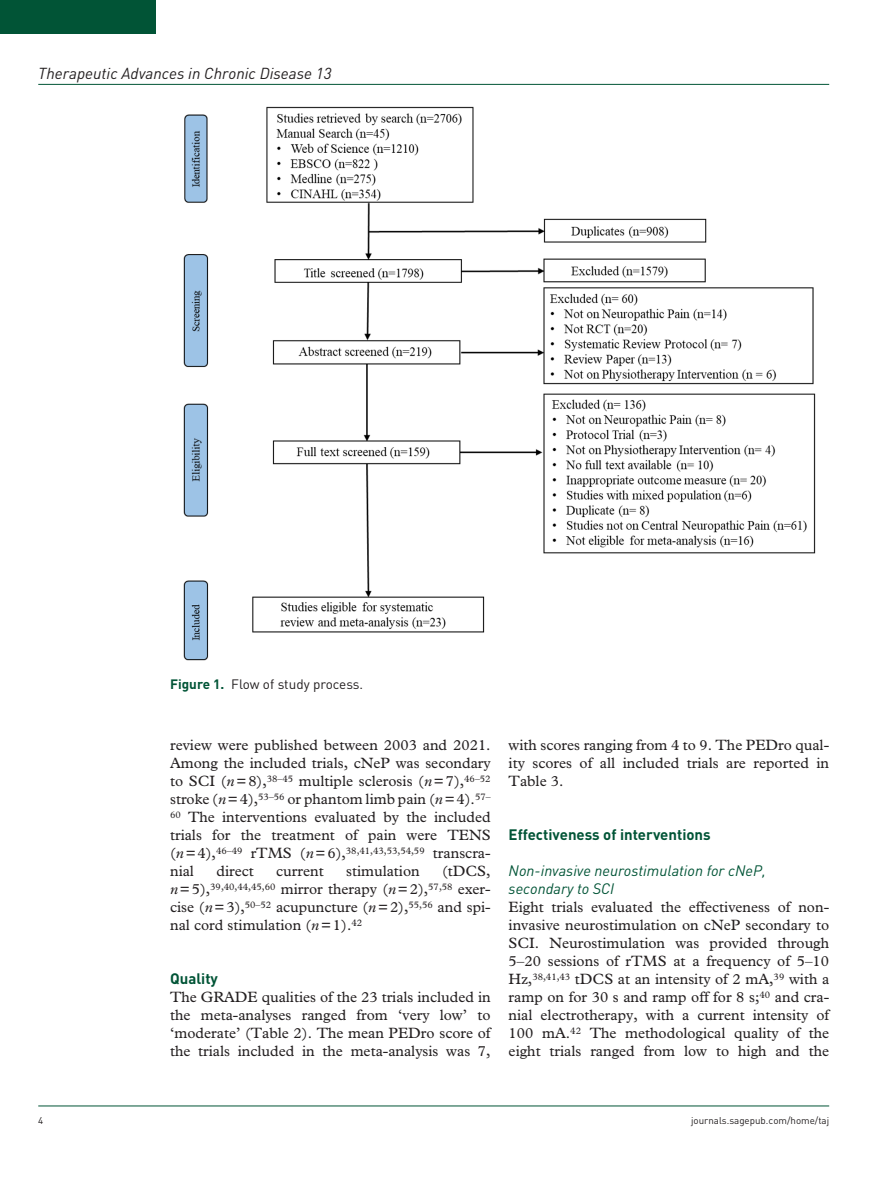
<style>
.page{position:relative;width:893px;height:1191px;background:#fff}
.page>*{position:absolute;margin:0;border:0;box-sizing:border-box;transform-origin:0 0}
.t1{font:italic 15.75px "DIN";color:#231f20}
.t2{font:15px/18px "Plantin Std";color:#231f20;text-align:justify}
.t3{font:italic 15px/18px "DIN";color:#015436}
.t4{font:700 15px "DIN";color:#015436}
.t5{font:13.5px "DIN";color:#231f20}
.t6{font:9.75px "DIN";color:#231f20}
.s1{font-weight:700;color:#015436}
.s2{font-style:italic}
</style>
<div class="page">
<hr style="left:38px;top:84px;width:791px;height:1px;background:#015436">
<hr style="left:38px;top:1105px;width:791px;height:1px;background:#015436">
<div style="left:0;top:0;width:155px;height:34px;background:#015436"></div>
<img style="left:183px;top:106px;width:633px;height:555px">
<p class="t1" style="left:38px;top:63px;width:295px">Therapeutic Advances in Chronic Disease 13</p>
<p class="t5" style="left:170px;top:676px;width:195px"><span class="s1">Figure 1.</span> Flow of study process.</p>
<p class="t2" style="left:170px;top:736px;width:322px">review were published between 2003 and 2021.<br>Among the included trials, cNeP was secondary to SCI (<span class="s2">n</span>=8),<sup>38–45</sup> multiple sclerosis (<span class="s2">n</span>=7),<sup>46–52 </sup>stroke (<span class="s2">n</span>=4),<sup>53–56</sup> or phantom limb pain (<span class="s2">n</span>=4).<sup>57– 60</sup> The interventions evaluated by the included trials for the treatment of pain were TENS (<span class="s2">n</span>=4),<sup>46–49</sup> rTMS (<span class="s2">n</span>=6),<sup>38,41,43,53,54,59</sup> transcra&shy;nial</p>
<p class="t2" style="left:170px;top:862px;width:322px;text-indent:272px">(tDCS, <span class="s2">n</span>=5),<sup>39,40,44,45,60</sup> mirror therapy (<span class="s2">n</span>=2),<sup>57,58</sup> exer&shy;cise (<span class="s2">n</span>=3),<sup>50–52</sup> acupuncture (<span class="s2">n</span>=2),<sup>55,56</sup> and spi&shy;nal cord stimulation (<span class="s2">n</span>=1).<sup>42</sup></p>
<p class="t2" style="left:216px;top:862px;width:39px">direct</p>
<p class="t2" style="left:276px;top:862px;width:49px">current</p>
<p class="t2" style="left:346px;top:862px;width:75px">stimulation</p>
<p class="t4" style="left:170px;top:969px;width:49px">Quality</p>
<p class="t2" style="left:170px;top:988px;width:322px">The GRADE qualities of the 23 trials included in the meta-analyses ranged from ‘very low’ to ‘moderate’ (Table 2). The mean PEDro score of the trials included in the meta-analysis was 7,</p>
<p class="t2" style="left:509px;top:736px;width:322px">with scores ranging from 4 to 9. The PEDro qual&shy;ity scores of all included trials are reported in Table 3.</p>
<p class="t4" style="left:509px;top:825px;width:204px">Effectiveness of interventions</p>
<p class="t3" style="left:509px;top:861px;width:259px">Non-invasive neurostimulation for cNeP, secondary to SCI</p>
<p class="t2" style="left:509px;top:898px;width:322px">Eight trials evaluated the effectiveness of non&shy;invasive neurostimulation on cNeP secondary to SCI. Neurostimulation was provided through 5–20 sessions of rTMS at a frequency of 5–10<br>Hz,<sup>38,41,43</sup> tDCS at an intensity of 2 mA,<sup>39</sup> with a ramp on for 30 s and ramp off for 8 s;<sup>40</sup> and cra&shy;nial electrotherapy, with a current intensity of 100 mA.<sup>42</sup> The methodological quality of the eight trials ranged from low to high and the</p>
<p class="t6" style="left:38px;top:1114px;width:7px">4</p>
<p class="t6" style="left:691px;top:1114px;width:140px">journals.sagepub.com/home/taj</p>
</div>
